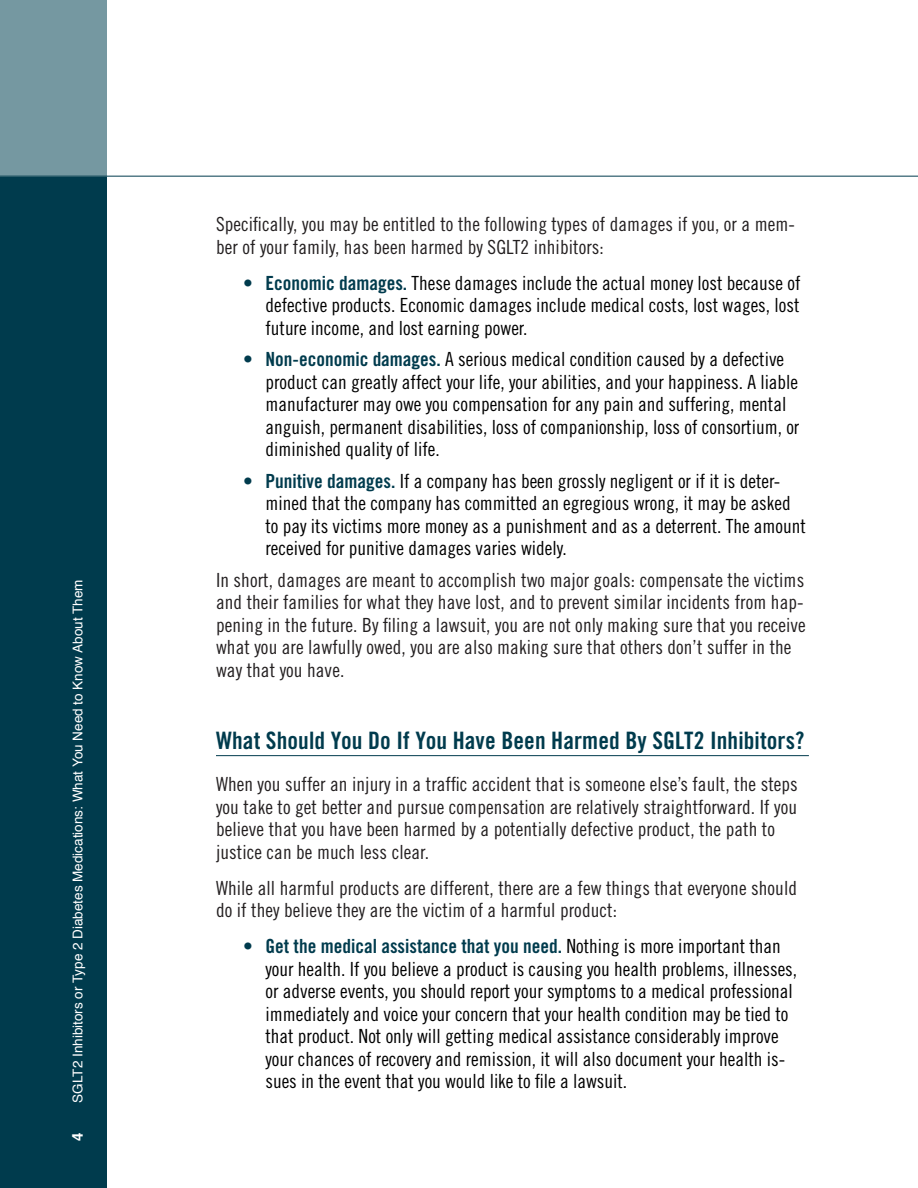
<style>
.page{position:relative;width:918px;height:1188px;background:#fff}
.page>*{position:absolute;margin:0;border:0;box-sizing:border-box;transform-origin:0 0}
.Subhead{font:24px "Trade Gothic Bold Cond Twenty";letter-spacing:.005em;color:#003b4d}
.bullet_point_text{font:19.5px/22.5px "Trade Gothic Cond Eighteen";color:#000}
.Main_Text{font:19.5px/22.5px "Trade Gothic Cond Eighteen";letter-spacing:.005em;color:#231f20}
.t1{font:700 15px "Helvetica";color:#fff}
.t2{font:13.5px "Helvetica";color:#fff}
.s1{font-family:"Trade Gothic Bold Cond Twenty";color:#003b4d}
</style>
<div class="page">
<div style="left:0;top:176px;width:106px;height:1012px;background:#003b4d"></div>
<div style="left:0;top:0;width:106px;height:176px;background:#7598a1"></div>
<hr style="left:0;top:176px;width:918px;height:1px;background:#003b4d">
<hr style="left:216px;top:755px;width:593px;height:1px;background:#003b4d">
<p class="t2" style="left:67px;top:1103px;width:525px;rotate:-90deg">SGLT2 Inhibitors or Type 2 Diabetes Medications: What You Need to Know About Them</p>
<p class="t1" style="left:65px;top:1141px;width:10px;rotate:-90deg">4</p>
<p class="Main_Text" style="left:216px;top:213px;width:581px">Specifically, you may be entitled to the following types of damages if you, or a mem&shy;ber of your family, has been harmed by SGLT2 inhibitors:</p>
<p class="bullet_point_text" style="left:266px;top:271px;width:536px;text-align:justify;text-indent:-22px"><span class="s1">• Economic damages.</span> These damages include the actual money lost because of defective products. Economic damages include medical costs, lost wages, lost future income, and lost earning power.</p>
<p class="bullet_point_text" style="left:266px;top:348px;width:535px;text-indent:-22px"><span class="s1">• Non-economic damages.</span> A serious medical condition caused by a defective product can greatly affect your life, your abilities, and your happiness. A liable manufacturer may owe you compensation for any pain and suffering, mental anguish, permanent disabilities, loss of companionship, loss of consortium, or diminished quality of life.</p>
<p class="bullet_point_text" style="left:266px;top:469px;width:542px;text-indent:-22px"><span class="s1">• Punitive damages.</span> If a company has been grossly negligent or if it is deter&shy;mined that the company has committed an egregious wrong, it may be asked to pay its victims more money as a punishment and as a deterrent. The amount received for punitive damages varies widely.</p>
<p class="Main_Text" style="left:216px;top:568px;width:591px">In short, damages are meant to accomplish two major goals: compensate the victims and their families for what they have lost, and to prevent similar incidents from hap&shy;pening in the future. By filing a lawsuit, you are not only making sure that you receive what you are lawfully owed, you are also making sure that others don’t suffer in the way that you have.</p>
<p class="Subhead" style="left:216px;top:725px;width:590px">What Should You Do If You Have Been Harmed By SGLT2 Inhibitors?</p>
<p class="Main_Text" style="left:216px;top:773px;width:583px">When you suffer an injury in a traffic accident that is someone else’s fault, the steps you take to get better and pursue compensation are relatively straightforward. If you believe that you have been harmed by a potentially defective product, the path to justice can be much less clear.</p>
<p class="Main_Text" style="left:216px;top:876px;width:583px">While all harmful products are different, there are a few things that everyone should do if they believe they are the victim of a harmful product:</p>
<p class="bullet_point_text" style="left:266px;top:935px;width:533px;text-indent:-22px"><span class="s1">• Get the medical assistance that you need.</span> Nothing is more important than your health. If you believe a product is causing you health problems, illnesses, or adverse events, you should report your symptoms to a medical professional immediately and voice your concern that your health condition may be tied to that product. Not only will getting medical assistance considerably improve your chances of recovery and remission, it will also document your health is&shy;sues in the event that you would like to file a lawsuit.</p>
</div>
